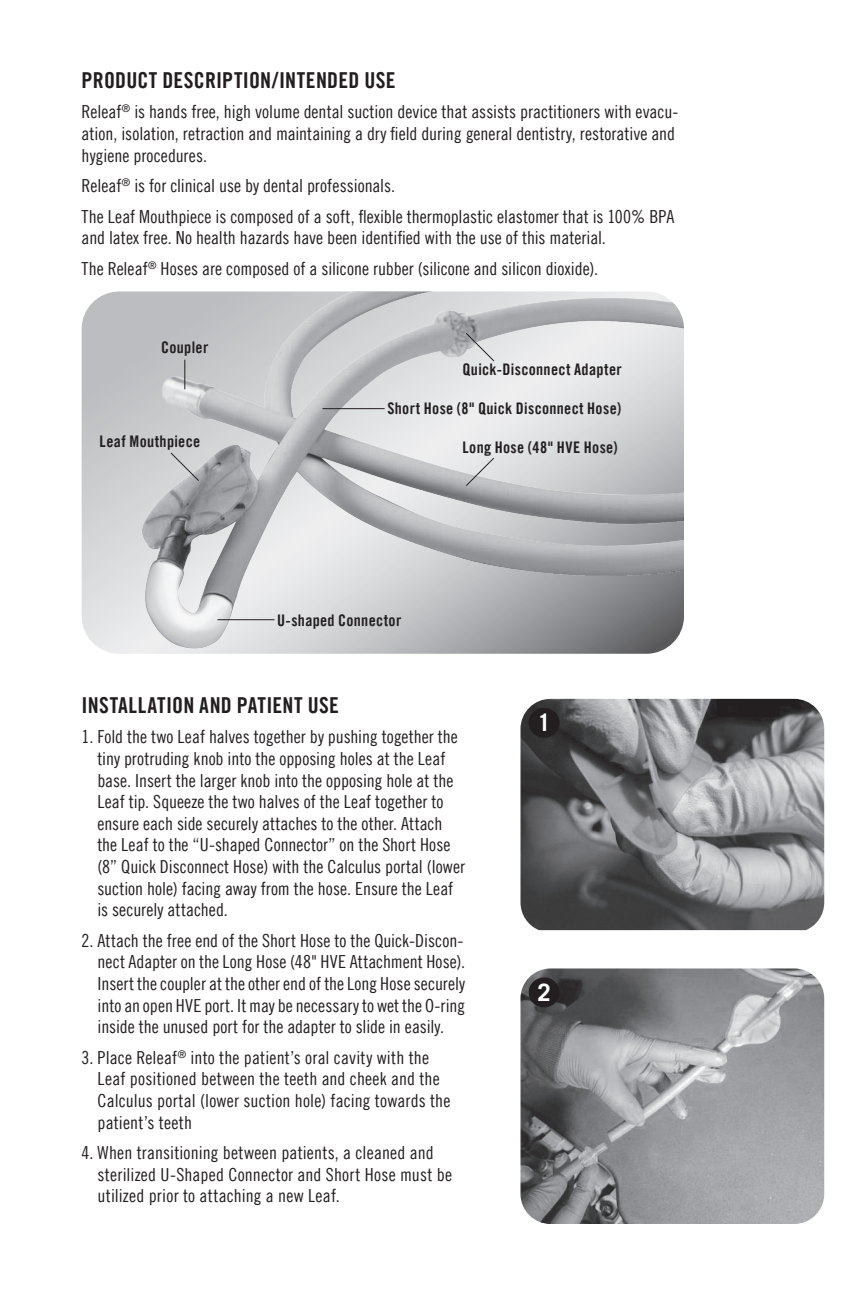
<style>
.page{position:relative;width:864px;height:1296px;background:#fff}
.page>*{position:absolute;margin:0;border:0;box-sizing:border-box;transform-origin:0 0}
.t1{font:700 24px "Trade Gothic LT Com";color:#fff}
.t2{font:22px "Trade Gothic LT Com Bd Cn 20";letter-spacing:.015em;color:#231f20}
.t3{font:18px/21.6px "Trade Gothic LT Com Cn 18";color:#231f20}
.t4{font:16px "Trade Gothic LT Com Bd Cn 20";letter-spacing:.02em;color:#231f20}
</style>
<div class="page">
<svg style="left:82px;top:292px;width:576px;height:362px;background:#cdced0"></svg>
<img style="left:139px;top:292px;width:545px;height:360px">
<img style="left:521px;top:699px;width:303px;height:231px">
<div style="left:529px;top:708px;width:31px;height:30px;background:#231f20;border-radius:50%"></div>
<img style="left:521px;top:968px;width:303px;height:256px">
<div style="left:529px;top:977px;width:31px;height:30px;background:#231f20;border-radius:50%"></div>
<svg style="left:184px;top:360px;width:1px;height:29px"></svg>
<hr style="left:323px;top:408px;width:62px;height:1px;background:#231f20">
<hr style="left:217px;top:619px;width:58px;height:1px;background:#231f20">
<svg style="left:465px;top:332px;width:30px;height:30px"></svg>
<svg style="left:170px;top:452px;width:30px;height:30px"></svg>
<svg style="left:465px;top:457px;width:30px;height:30px"></svg>
<p class="t2" style="left:82px;top:67px;width:316px">PRODUCT DESCRIPTION/INTENDED USE</p>
<p class="t3" style="left:82px;top:101px;width:598px">Releaf<sup>®</sup> is hands free, high volume dental suction device that assists practitioners with evacu&shy;ation, isolation, retraction and maintaining a dry field during general dentistry, restorative and hygiene procedures.</p>
<p class="t3" style="left:82px;top:170px;width:594px;line-height:30.6px">Releaf<sup>®</sup> is for clinical use by dental professionals.<br>The Leaf Mouthpiece is composed of a soft, flexible thermoplastic elastomer that is 100% BPA</p>
<p class="t3" style="left:82px;top:223px;width:526px;line-height:30.6px">and latex free. No health hazards have been identified with the use of this material.<br>The Releaf<sup>®</sup> Hoses are composed of a silicone rubber (silicone and silicon dioxide).</p>
<p class="t4" style="left:161px;top:338px;width:49px">Coupler</p>
<p class="t4" style="left:100px;top:432px;width:102px">Leaf Mouthpiece</p>
<p class="t4" style="left:462px;top:360px;width:161px">Quick-Disconnect Adapter</p>
<p class="t4" style="left:387px;top:399px;width:235px">Short Hose (8" Quick Disconnect Hose)</p>
<p class="t4" style="left:462px;top:437px;width:157px">Long Hose (48" HVE Hose)</p>
<p class="t4" style="left:277px;top:610px;width:126px">U-shaped Connector</p>
<p class="t2" style="left:82px;top:692px;width:259px">INSTALLATION AND PATIENT USE</p>
<p class="t3" style="left:97px;top:726px;width:369px;text-indent:-16px">1. Fold the two Leaf halves together by pushing together the tiny protruding knob into the opposing holes at the Leaf base. Insert the larger knob into the opposing hole at the Leaf tip. Squeeze the two halves of the Leaf together to ensure each side securely attaches to the other. Attach the Leaf to the “U-shaped Connector” on the Short Hose (8” Quick Disconnect Hose) with the Calculus portal (lower suction hole) facing away from the hose. Ensure the Leaf is securely attached.</p>
<p class="t3" style="left:98px;top:929px;width:369px;text-align:justify;text-indent:-16px">2. Attach the free end of the Short Hose to the Quick-Discon&shy;nect Adapter on the Long Hose (48" HVE Attachment Hose).<br>Insert the coupler at the other end of the Long Hose securely into an open HVE port. It may be necessary to wet the O-ring inside the unused port for the adapter to slide in easily.</p>
<p class="t3" style="left:98px;top:1046px;width:354px;text-indent:-16px">3. Place Releaf<sup>®</sup> into the patient’s oral cavity with the Leaf positioned between the teeth and cheek and the Calculus portal (lower suction hole) facing towards the patient’s teeth</p>
<p class="t3" style="left:98px;top:1142px;width:356px;text-indent:-16px">4. When transitioning between patients, a cleaned and sterilized U-Shaped Connector and Short Hose must be utilized prior to attaching a new Leaf.</p>
<h1 class="t1" style="left:537px;top:708px;width:15px">1</h1>
<h1 class="t1" style="left:537px;top:978px;width:15px">2</h1>
</div>
